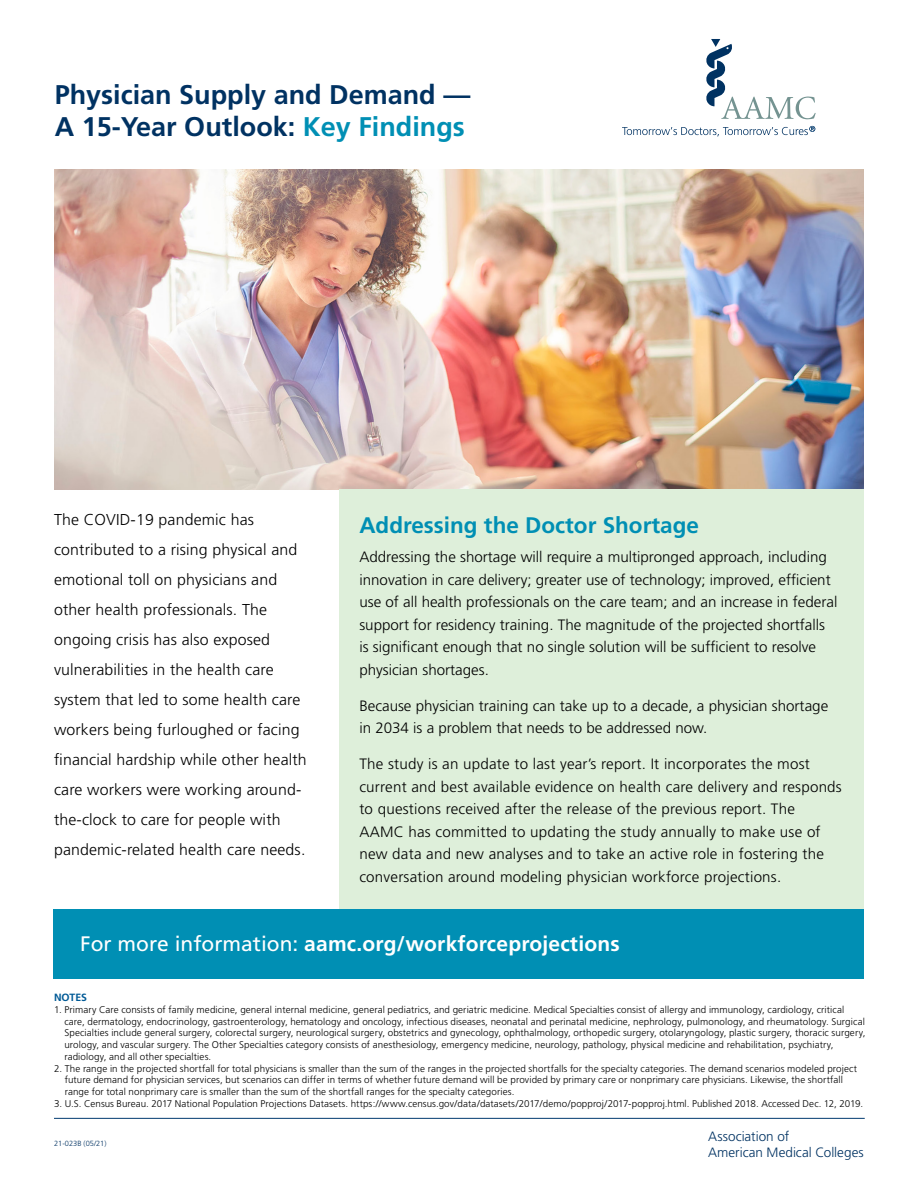
<style>
.page{position:relative;width:918px;height:1188px;background:#fff}
.page>*{position:absolute;margin:0;border:0;box-sizing:border-box;transform-origin:0 0}
.t1{font:700 27px/32.4px "Frutiger";color:#003262}
.t2{font:700 22.5px "Frutiger";color:#008fb4}
.t3{font:700 21px "Frutiger";letter-spacing:.01em;color:#fff}
.t4{font:300 15.75px/30px "Frutiger";letter-spacing:.01em;color:#000}
.t5{font:300 15px/22.5px "Frutiger";color:#000}
.t6{font:300 13.5px/16.2px "Frutiger";color:#003262}
.t7{font:700 10.5px "Frutiger";letter-spacing:-.005em;color:#005a96}
.t8{font:300 9.75px/11.7px "Frutiger";letter-spacing:.01em;color:#000}
.t9{font:300 7.5px "Frutiger";color:#003262}
.s1{color:#008fb4}
.s2{font-weight:400}
</style>
<div class="page">
<div style="left:53px;top:909px;width:811px;height:69px;background:#008fb4"></div>
<svg style="left:706px;top:39px;width:110px;height:80px"></svg>
<svg style="left:622px;top:126px;width:193px;height:10px"></svg>
<img style="left:55px;top:169px;width:809px;height:320px">
<div style="left:339px;top:489px;width:525px;height:420px;background:#deefda"></div>
<hr style="left:54px;top:1118px;width:811px;height:1px;background:#003a70">
<h1 class="t1" style="left:55px;top:79px;width:417px">Physician Supply and Demand —<br>A 15-Year Outlook: <span class="s1">Key Findings</span></h1>
<p class="t4" style="left:54px;top:505px;width:254px">The COVID-19 pandemic has contributed to a rising physical and emotional toll on physicians and other health professionals. The ongoing crisis has also exposed vulnerabilities in the health care system that led to some health care workers being furloughed or facing financial hardship while other health care workers were working around&shy;the-clock to care for people with pandemic-related health care needs.</p>
<h2 class="t2" style="left:359px;top:512px;width:341px">Addressing the Doctor Shortage</h2>
<p class="t5" style="left:359px;top:546px;width:480px">Addressing the shortage will require a multipronged approach, including innovation in care delivery; greater use of technology; improved, efficient use of all health professionals on the care team; and an increase in federal support for residency training. The magnitude of the projected shortfalls is significant enough that no single solution will be sufficient to resolve physician shortages.</p>
<h3 class="t5" style="left:359px;top:694px;width:470px">Because physician training can take up to a decade, a physician shortage in 2034 is a problem that needs to be addressed now.</h3>
<p class="t5" style="left:359px;top:753px;width:484px">The study is an update to last year’s report. It incorporates the most current and best available evidence on health care delivery and responds to questions received after the release of the previous report. The AAMC has committed to updating the study annually to make use of new data and new analyses and to take an active role in fostering the conversation around modeling physician workforce projections.</p>
<h3 class="t3" style="left:80px;top:932px;width:541px"><span class="s2">For more information:</span> aamc.org/workforceprojections</h3>
<p class="t7" style="left:54px;top:992px;width:35px">NOTES</p>
<p class="t8" style="left:64px;top:1004px;width:803px;text-indent:-10px">1. Primary Care consists of family medicine, general internal medicine, general pediatrics, and geriatric medicine. Medical Specialties consist of allergy and immunology, cardiology, critical care, dermatology, endocrinology, gastroenterology, hematology and oncology, infectious diseases, neonatal and perinatal medicine, nephrology, pulmonology, and rheumatology. Surgical Specialties include general surgery, colorectal surgery, neurological surgery, obstetrics and gynecology, ophthalmology, orthopedic surgery, otolaryngology, plastic surgery, thoracic surgery, urology, and vascular surgery. The Other Specialties category consists of anesthesiology, emergency medicine, neurology, pathology, physical medicine and rehabilitation, psychiatry, radiology, and all other specialties.</p>
<p class="t8" style="left:65px;top:1063px;width:794px;text-indent:-11px">2. The range in the projected shortfall for total physicians is smaller than the sum of the ranges in the projected shortfalls for the specialty categories. The demand scenarios modeled project future demand for physician services, but scenarios can differ in terms of whether future demand will be provided by primary care or nonprimary care physicians. Likewise, the shortfall range for total nonprimary care is smaller than the sum of the shortfall ranges for the specialty categories.</p>
<p class="t8" style="left:54px;top:1098px;width:811px">3. U.S. Census Bureau. 2017 National Population Projections Datasets. https://www.census.gov/data/datasets/2017/demo/popproj/2017-popproj.html. Published 2018. Accessed Dec. 12, 2019.</p>
<p class="t9" style="left:54px;top:1140px;width:54px">21-023B (05/21)</p>
<h3 class="t6" style="left:708px;top:1128px;width:157px">Association of<br>American Medical Colleges</h3>
</div>
